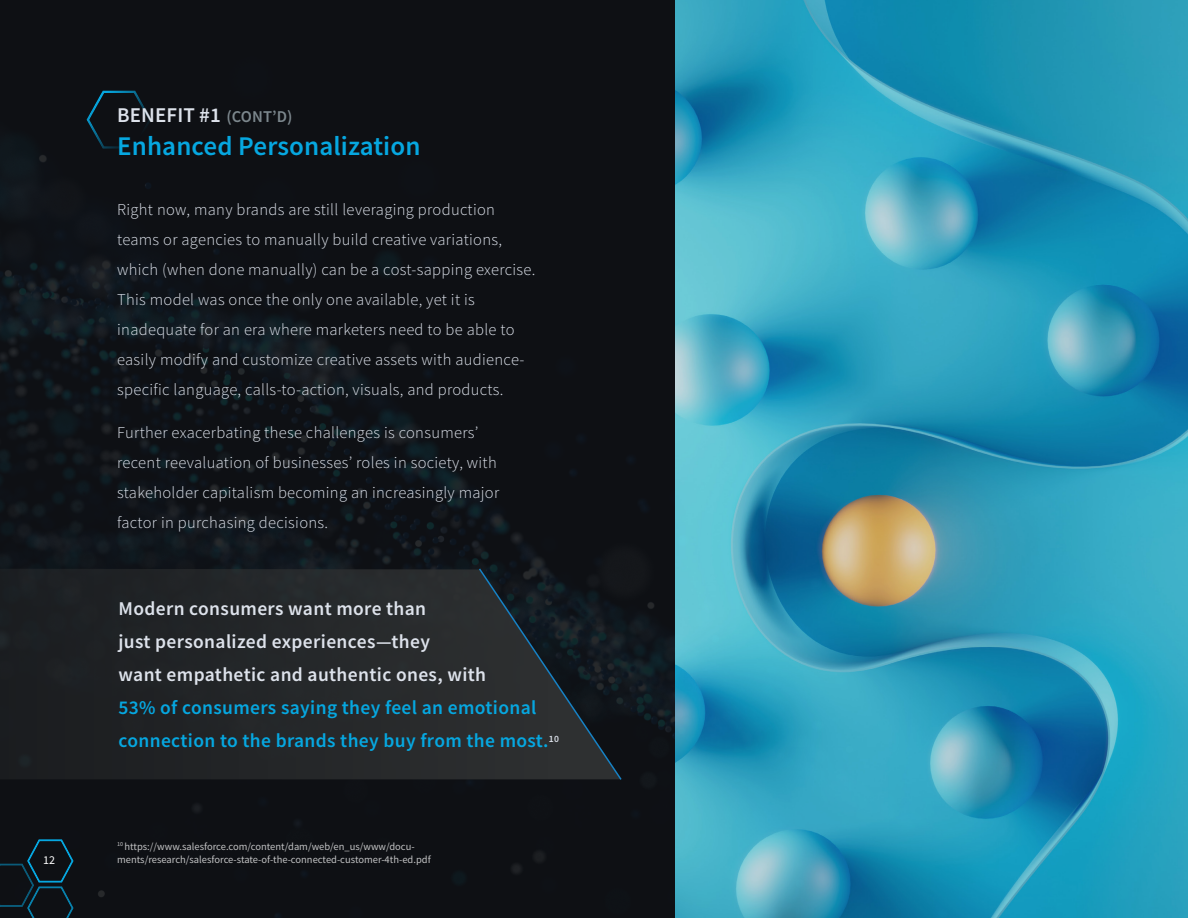
<style>
.page{position:relative;width:1188px;height:918px;background:#fff}
.page>*{position:absolute;margin:0;border:0;box-sizing:border-box;transform-origin:0 0}
.t1{font:600 27px "Source Sans Pro";letter-spacing:.005em;color:#06a7e0}
.t2{font:600 21px "Source Sans Pro";letter-spacing:.005em;color:#dde2eb}
.t3{font:600 19.5px/33px "Source Sans Pro";letter-spacing:.02em;color:#dde2eb}
.t4{font:600 19.5px/33px "Source Sans Pro";letter-spacing:.02em;color:#06a7e0}
.t5{font:300 16.5px/30px "Source Sans Pro";letter-spacing:.02em;color:#dde2eb}
.t6{font:12px "Source Sans Pro";color:#fff}
.t7{font:10.5px/12.6px "Source Sans Pro";color:#fff}
.s1{font-size:16.5px;color:#7c878d}
</style>
<div class="page">
<img style="left:0;top:0;width:675px;height:918px">
<img style="left:675px;top:0;width:512px;height:918px">
<hr style="left:1187px;top:0;width:1px;height:918px;background:#111921">
<div style="left:0;top:569px;width:477px;height:210px;background:#232628"></div>
<svg style="left:477px;top:567px;width:146px;height:214px;background:#1e2428"></svg>
<svg style="left:0;top:839px;width:73px;height:79px;background:#0d1b24"></svg>
<svg style="left:86px;top:89px;width:66px;height:61px;background:#0d171e"></svg>
<p class="t6" style="left:43px;top:852px;width:13px">12</p>
<p class="t2" style="left:117px;top:102px;width:177px">BENEFIT #1 <span class="s1">(CONT’D)</span></p>
<h1 class="t1" style="left:117px;top:129px;width:305px">Enhanced Personalization</h1>
<p class="t5" style="left:117px;top:194px;width:420px">Right now, many brands are still leveraging production teams or agencies to manually build creative variations, which (when done manually) can be a cost-sapping exercise.<br>This model was once the only one available, yet it is inadequate for an era where marketers need to be able to easily modify and customize creative assets with audience&shy;specific language, calls-to-action, visuals, and products.</p>
<p class="t5" style="left:117px;top:418px;width:384px">Further exacerbating these challenges is consumers’ recent reevaluation of businesses’ roles in society, with stakeholder capitalism becoming an increasingly major factor in purchasing decisions.</p>
<p class="t3" style="left:118px;top:592px;width:369px">Modern consumers want more than<br>just personalized experiences—they<br>want empathetic and authentic ones, with</p>
<p class="t4" style="left:118px;top:691px;width:442px">53% of consumers saying they feel an emotional connection to the brands they buy from the most.<sup>10</sup></p>
<p class="t7" style="left:117px;top:840px;width:315px"><sup>10</sup> https://www.salesforce.com/content/dam/web/en_us/www/docu&shy;ments/research/salesforce-state-of-the-connected-customer-4th-ed.pdf</p>
</div>
